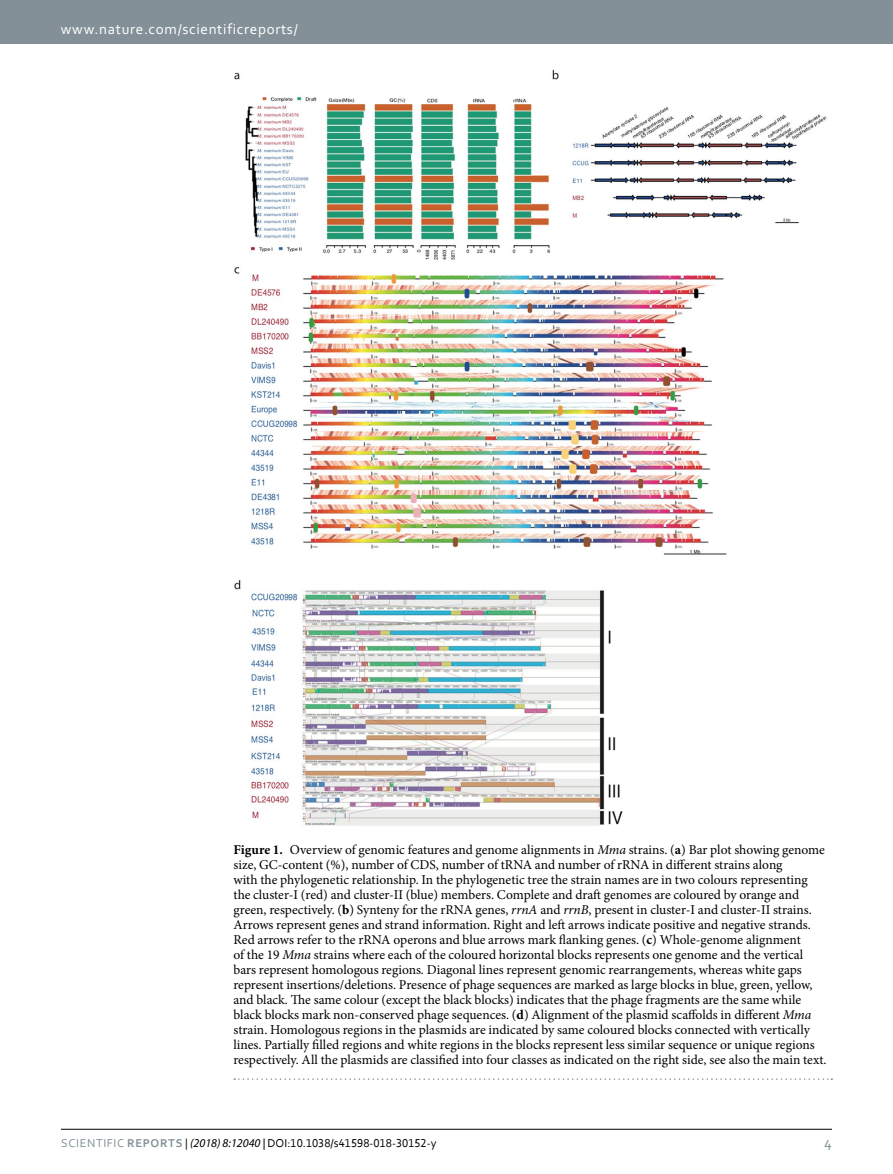
<style>
.page{position:relative;width:893px;height:1174px;background:#fff}
.page>*{position:absolute;margin:0;border:0;box-sizing:border-box;transform-origin:0 0}
.t1{font:15px "Corbel 2";letter-spacing:.045em;color:#fff}
.t2{font:15px "Corbel 2";color:#839097}
.t3{font:13.5px/15px "Minion Pro";letter-spacing:-.005em;color:#000}
.t4{font:12px "Corbel";color:#000}
.s1{font-weight:700}
.s2{font-style:italic}
.s3{font-family:"Corbel 2";color:#839097}
.s4{font-family:"Corbel Bold 2";color:#839097}
.s5{font-family:"Corbel 2"}
.s6{font-family:"Myriad Pro";font-style:italic}
</style>
<div class="page">
<div style="left:0;top:0;width:893px;height:43px;background:#839097"></div>
<hr style="left:61px;top:1129px;width:771px;height:1px;background:#000">
<img style="left:234px;top:70px;width:593px;height:756px">
<svg style="left:234px;top:1078px;width:598px;height:1px"></svg>
<p class="t1" style="left:61px;top:19px;width:238px">www.nature.com/scientificreports/</p>
<p class="t3" style="left:233px;top:842px;width:595px"><span class="s1">Figure 1.</span> Overview of genomic features and genome alignments in <span class="s2">Mma</span> strains. (<span class="s1">a</span>) Bar plot showing genome size, GC-content (%), number of CDS, number of tRNA and number of rRNA in different strains along<br>with the phylogenetic relationship. In the phylogenetic tree the strain names are in two colours representing the cluster-I (red) and cluster-II (blue) members. Complete and draft genomes are coloured by orange and green, respectively. (<span class="s1">b</span>) Synteny for the rRNA genes, <span class="s2">rrnA</span> and <span class="s2">rrnB</span>, present in cluster-I and cluster-II strains.<br>Arrows represent genes and strand information. Right and left arrows indicate positive and negative strands.<br>Red arrows refer to the rRNA operons and blue arrows mark flanking genes. (<span class="s1">c</span>) Whole-genome alignment<br>of the 19 <span class="s2">Mma</span> strains where each of the coloured horizontal blocks represents one genome and the vertical bars represent homologous regions. Diagonal lines represent genomic rearrangements, whereas white gaps represent insertions/deletions. Presence of phage sequences are marked as large blocks in blue, green, yellow, and black. The same colour (except the black blocks) indicates that the phage fragments are the same while black blocks mark non-conserved phage sequences. (<span class="s1">d</span>) Alignment of the plasmid scaffolds in different <span class="s2">Mma </span>strain. Homologous regions in the plasmids are indicated by same coloured blocks connected with vertically lines. Partially filled regions and white regions in the blocks represent less similar sequence or unique regions respectively. All the plasmids are classified into four classes as indicated on the right side, see also the main text.</p>
<p class="t4" style="left:61px;top:1135px;width:377px"><span class="s3">Scientific</span> <span class="s4">REPOrTS</span> <span class="s5">|</span> <span class="s6">(2018) 8:12040</span> | DOI:10.1038/s41598-018-30152-y</p>
<p class="t2" style="left:824px;top:1132px;width:9px">4</p>
</div>
